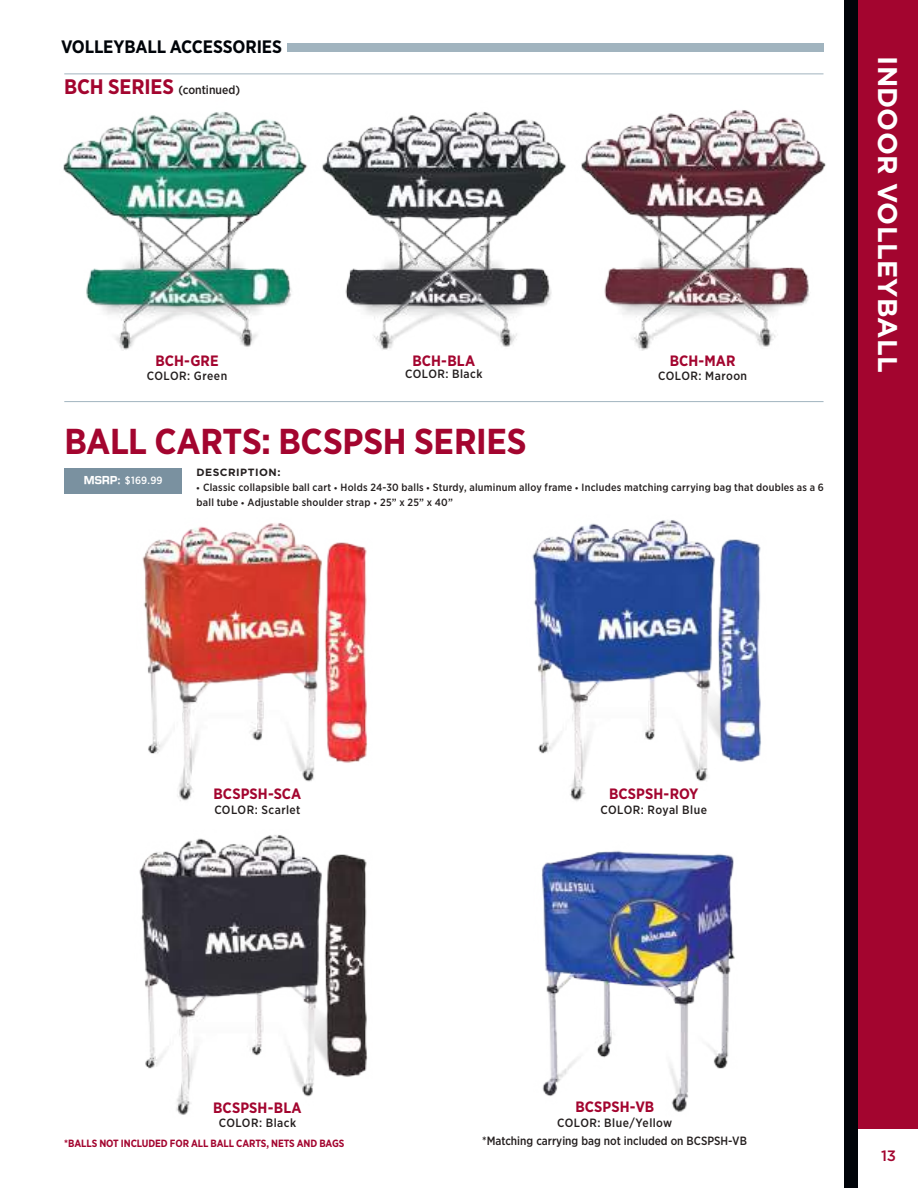
<style>
.page{position:relative;width:918px;height:1188px;background:#fff}
.page>*{position:absolute;margin:0;border:0;box-sizing:border-box;transform-origin:0 0}
.t1{font:700 36px "Gotham Narrow";letter-spacing:-.01em;color:#a3052f}
.t2{font:700 27px "Gotham";letter-spacing:.01em;color:#fff}
.t3{font:700 18px "Gotham Narrow";letter-spacing:-.01em;color:#000409}
.t4{font:700 15px "Gotham Narrow";letter-spacing:.005em;color:#a3052f}
.t5{font:500 15px "Gotham";color:#a3052f}
.t6{font:500 12px "Gotham Narrow";color:#241f1f}
.t7{font:500 12px "Gotham Narrow";letter-spacing:.04em;color:#241f1f}
.t8{font:500 12px "Gotham Narrow";letter-spacing:.02em;color:#241f1f}
.t9{font:500 10.5px/15px "Gotham Narrow";letter-spacing:.02em;color:#241f1f}
.t10{font:700 10.5px "Gotham Narrow";letter-spacing:-.01em;color:#a3052f}
.t11{font:700 10.5px "Gotham";letter-spacing:.045em;color:#241f1f}
.t12{font:500 10.5px "Gotham Narrow";color:#fff}
.s1{font-weight:700;font-size:21px;color:#a3052f}
.s2{font-family:"MT Extra";font-weight:400}
.s3{font-family:"Mikasa Sports";font-weight:700}
</style>
<div class="page">
<div style="left:858px;top:0;width:60px;height:1129px;background:#a3052f"></div>
<div style="left:844px;top:0;width:14px;height:1188px;background:#000409"></div>
<div style="left:287px;top:43px;width:537px;height:8px;background:#a1b4bf"></div>
<div style="left:64px;top:468px;width:118px;height:25px;background:#7a91a0"></div>
<hr style="left:64px;top:401px;width:760px;height:1px;background:#a1b4bf">
<hr style="left:64px;top:74px;width:760px;height:1px;background:#a1b4bf">
<img style="left:63px;top:112px;width:239px;height:239px">
<img style="left:583px;top:110px;width:243px;height:240px">
<img style="left:302px;top:112px;width:281px;height:238px">
<img style="left:532px;top:520px;width:180px;height:281px">
<img style="left:712px;top:539px;width:49px;height:223px">
<img style="left:142px;top:523px;width:177px;height:278px">
<img style="left:319px;top:542px;width:49px;height:221px">
<img style="left:139px;top:835px;width:180px;height:280px">
<img style="left:319px;top:854px;width:49px;height:223px">
<img style="left:541px;top:850px;width:194px;height:262px">
<h3 class="t3" style="left:61px;top:35px;width:223px">VOLLEYBALL ACCESSORIES</h3>
<p class="t6" style="left:64px;top:83px;width:177px"><span class="s1">BCH SERIES</span> (continued)</p>
<h3 class="t4" style="left:156px;top:351px;width:65px">BCH-GRE</h3>
<p class="t7" style="left:147px;top:369px;width:82px">COLOR: Green</p>
<h3 class="t4" style="left:413px;top:351px;width:64px">BCH-BLA</h3>
<p class="t7" style="left:405px;top:366px;width:79px">COLOR: Black</p>
<h3 class="t4" style="left:670px;top:351px;width:67px">BCH-MAR</h3>
<p class="t7" style="left:658px;top:369px;width:90px">COLOR: Maroon</p>
<h1 class="t1" style="left:64px;top:418px;width:464px">BALL CARTS: BCSPSH SERIES</h1>
<p class="t11" style="left:197px;top:466px;width:85px">DESCRIPTION:</p>
<p class="t9" style="left:197px;top:480px;width:629px"><span class="s2">g</span> Classic collapsible ball cart <span class="s2">g</span> Holds 24-30 balls <span class="s2">g</span> Sturdy, aluminum alloy frame <span class="s2">g</span> Includes matching carrying bag that doubles as a 6 ball tube <span class="s2">g</span> Adjustable shoulder strap <span class="s2">g</span> 25” x 25” x 40”</p>
<p class="t12" style="left:84px;top:474px;width:80px"><span class="s3">MSRP:</span> $169.99</p>
<h2 class="t2" style="left:905px;top:56px;width:318px;rotate:90deg">INDOOR VOLLEYBALL</h2>
<h3 class="t4" style="left:213px;top:784px;width:89px">BCSPSH-SCA</h3>
<p class="t7" style="left:214px;top:802px;width:88px">COLOR: Scarlet</p>
<h3 class="t4" style="left:609px;top:784px;width:91px">BCSPSH-ROY</h3>
<p class="t8" style="left:601px;top:802px;width:108px">COLOR: Royal Blue</p>
<h3 class="t4" style="left:213px;top:1098px;width:90px">BCSPSH-BLA</h3>
<p class="t7" style="left:219px;top:1116px;width:79px">COLOR: Black</p>
<h3 class="t4" style="left:575px;top:1097px;width:80px">BCSPSH-VB</h3>
<p class="t8" style="left:557px;top:1115px;width:117px">COLOR: Blue/Yellow</p>
<p class="t10" style="left:64px;top:1136px;width:282px">*BALLS NOT INCLUDED FOR ALL BALL CARTS, NETS AND BAGS</p>
<p class="t6" style="left:482px;top:1133px;width:266px">*Matching carrying bag not included on BCSPSH-VB</p>
<h3 class="t5" style="left:881px;top:1146px;width:17px">13</h3>
</div>
